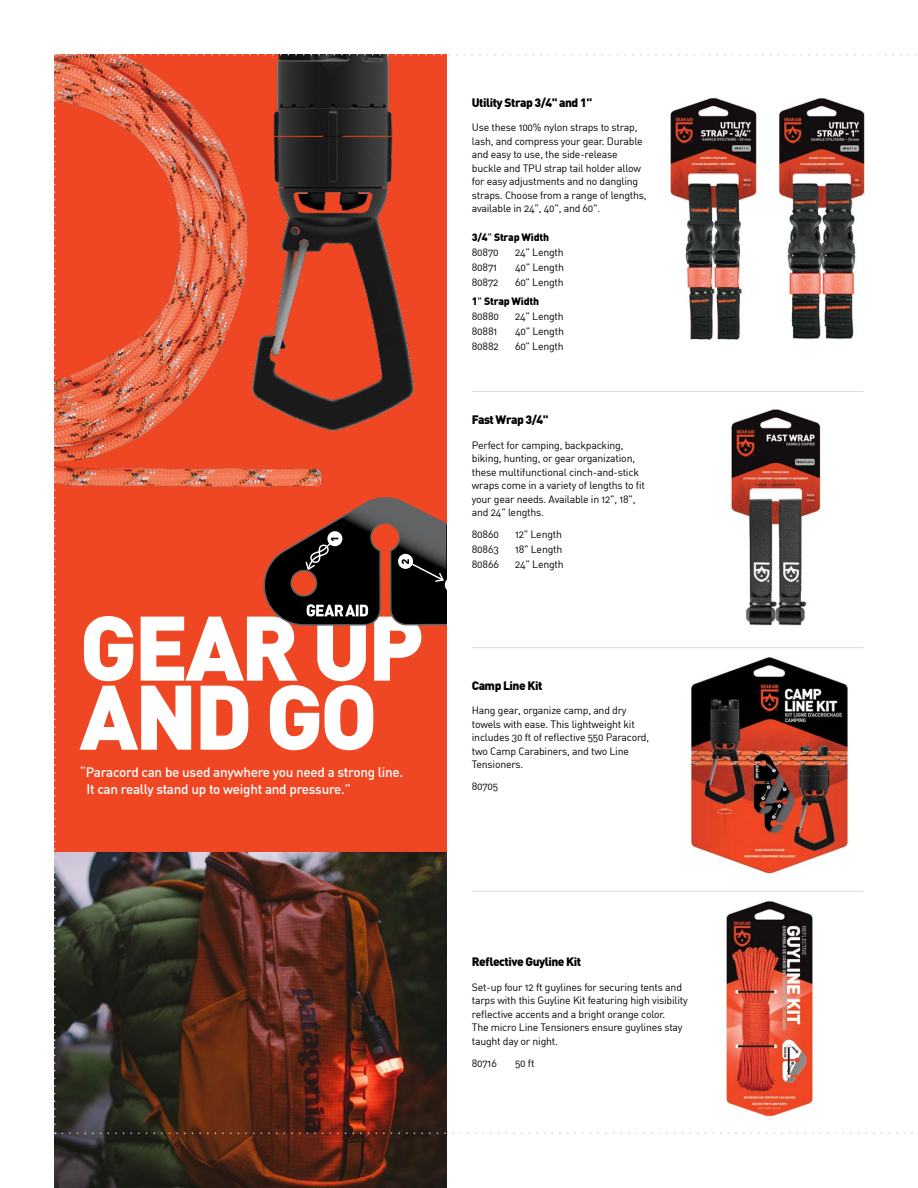
<style>
.page{position:relative;width:918px;height:1188px;background:#fff}
.page>*{position:absolute;margin:0;border:0;box-sizing:border-box;transform-origin:0 0}
.t1{font:900 90px/69px "DIN";letter-spacing:-.04em;color:#fff}
.t2{font:500 13.5px/16.5px "DIN";letter-spacing:-.02em;color:#fff}
.t3{font:900 12px "DIN";letter-spacing:-.04em;color:#000}
.t4{font:10.5px/13.5px "DIN Regular Alternate";letter-spacing:-.02em;color:#000}
.t5{font:900 10.5px "DIN";letter-spacing:-.02em;color:#000}
.s1{font-weight:500}
</style>
<div class="page">
<div style="left:54px;top:54px;width:392px;height:1134px;background:#ef4623"></div>
<img style="left:54px;top:852px;width:392px;height:336px">
<img style="left:54px;top:54px;width:266px;height:433px">
<img style="left:220px;top:56px;width:194px;height:430px">
<svg style="left:263px;top:497px;width:183px;height:129px"></svg>
<img style="left:726px;top:901px;width:87px;height:216px">
<img style="left:730px;top:391px;width:134px;height:257px">
<img style="left:669px;top:97px;width:197px;height:243px">
<svg style="left:54px;top:62px;width:2px;height:1072px"></svg>
<svg style="left:62px;top:1132px;width:851px;height:2px"></svg>
<svg style="left:55px;top:54px;width:862px;height:2px"></svg>
<hr style="left:472px;top:391px;width:391px;height:1px;background:#dedbd9">
<img style="left:690px;top:657px;width:159px;height:217px">
<hr style="left:472px;top:647px;width:391px;height:1px;background:#dedbd9">
<hr style="left:472px;top:891px;width:391px;height:1px;background:#dedbd9">
<h1 class="t1" style="left:80px;top:616px;width:346px">GEAR UP<br>AND GO</h1>
<p class="t2" style="left:86px;top:765px;width:319px;text-indent:-6px">“Paracord can be used anywhere you need a strong line.<br>It can really stand up to weight and pressure.”</p>
<p class="t3" style="left:472px;top:96px;width:122px">Utility Strap 3/4" and 1"</p>
<p class="t4" style="left:472px;top:121px;width:176px">Use these 100% nylon straps to strap, lash, and compress your gear. Durable and easy to use, the side-release buckle and TPU strap tail holder allow for easy adjustments and no dangling straps. Choose from a range of lengths, available in 24", 40", and 60".</p>
<p class="t5" style="left:472px;top:232px;width:79px">3/4<span class="s1">"</span> Strap Width</p>
<p class="t4" style="left:472px;top:245px;width:28px">80870</p>
<p class="t4" style="left:515px;top:245px;width:50px">24" Length</p>
<p class="t4" style="left:472px;top:260px;width:27px">80871</p>
<p class="t4" style="left:515px;top:260px;width:50px">40" Length</p>
<p class="t4" style="left:472px;top:275px;width:28px">80872</p>
<p class="t4" style="left:515px;top:275px;width:50px">60" Length</p>
<p class="t5" style="left:472px;top:295px;width:69px">1<span class="s1">"</span> Strap Width</p>
<p class="t4" style="left:472px;top:309px;width:29px">80880</p>
<p class="t4" style="left:515px;top:309px;width:50px">24" Length</p>
<p class="t4" style="left:472px;top:324px;width:27px">80881</p>
<p class="t4" style="left:515px;top:324px;width:50px">40" Length</p>
<p class="t4" style="left:472px;top:339px;width:28px">80882</p>
<p class="t4" style="left:515px;top:339px;width:50px">60" Length</p>
<p class="t3" style="left:472px;top:414px;width:78px">Fast Wrap 3/4"</p>
<p class="t4" style="left:472px;top:438px;width:175px">Perfect for camping, backpacking, biking, hunting, or gear organization, these multifunctional cinch-and-stick wraps come in a variety of lengths to fit your gear needs. Available in 12", 18", and 24" lengths.</p>
<p class="t4" style="left:472px;top:527px;width:28px">80860</p>
<p class="t4" style="left:515px;top:527px;width:48px">12" Length</p>
<p class="t4" style="left:472px;top:542px;width:28px">80863</p>
<p class="t4" style="left:515px;top:542px;width:49px">18" Length</p>
<p class="t4" style="left:472px;top:557px;width:29px">80866</p>
<p class="t4" style="left:515px;top:557px;width:50px">24" Length</p>
<p class="t3" style="left:472px;top:679px;width:72px">Camp Line Kit</p>
<p class="t4" style="left:472px;top:703px;width:179px">Hang gear, organize camp, and dry towels with ease. This lightweight kit includes 30 ft of reflective 550 Paracord, two Camp Carabiners, and two Line<br>Tensioners.</p>
<p class="t4" style="left:472px;top:779px;width:28px">80705</p>
<p class="t3" style="left:472px;top:956px;width:111px">Reflective Guyline Kit</p>
<p class="t4" style="left:472px;top:980px;width:218px">Set-up four 12 ft guylines for securing tents and tarps with this Guyline Kit featuring high visibility reflective accents and a bright orange color.<br>The micro Line Tensioners ensure guylines stay taught day or night.</p>
<p class="t4" style="left:472px;top:1056px;width:27px">80716</p>
<p class="t4" style="left:515px;top:1056px;width:21px">50 ft</p>
</div>
